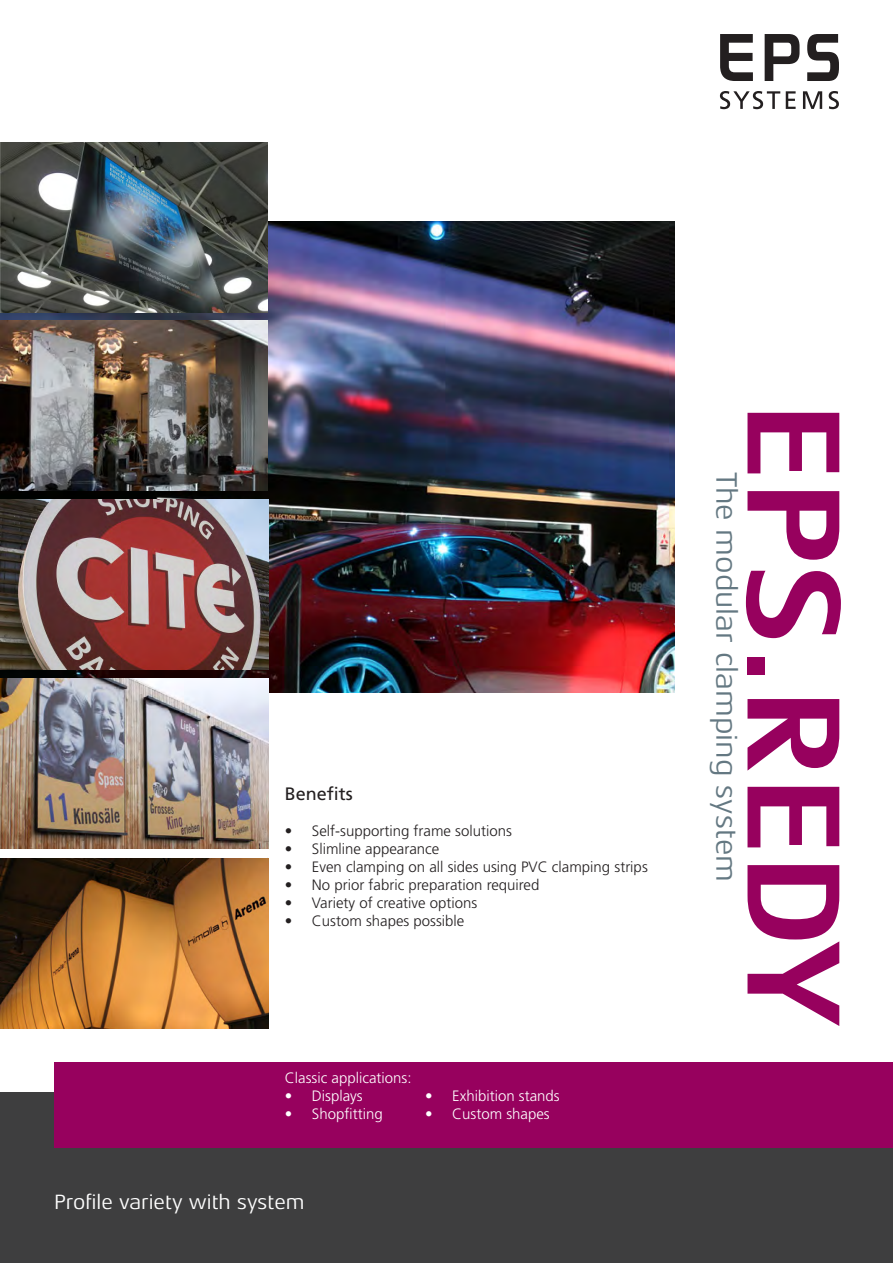
<style>
.page{position:relative;width:893px;height:1263px;background:#fff}
.page>*{position:absolute;margin:0;border:0;box-sizing:border-box;transform-origin:0 0}
.t1{font:700 135px "Aeonis LT Pro";color:#97015e}
.t2{font:30px "Aeonis LT Pro";color:#647882}
.t3{font:21px "Aeonis LT Pro";color:#fff}
.t4{font:18px "Frutiger";color:#231f20}
.t5{font:300 15px "Frutiger";color:#231f20}
.t6{font:300 15px "Frutiger";color:#fff}
</style>
<div class="page">
<img style="left:0;top:221px;width:674px;height:471px">
<img style="left:1px;top:679px;width:268px;height:170px">
<div style="left:0;top:1093px;width:893px;height:170px;background:#3e3e3f"></div>
<div style="left:54px;top:1062px;width:839px;height:85px;background:#97015e"></div>
<svg style="left:720px;top:34px;width:33px;height:47px"></svg>
<svg style="left:765px;top:34px;width:34px;height:47px"></svg>
<svg style="left:807px;top:34px;width:32px;height:47px"></svg>
<svg style="left:720px;top:91px;width:60px;height:18px"></svg>
<svg style="left:786px;top:91px;width:10px;height:18px"></svg>
<svg style="left:803px;top:91px;width:19px;height:18px"></svg>
<svg style="left:829px;top:91px;width:10px;height:18px"></svg>
<img style="left:1px;top:499px;width:268px;height:170px">
<img style="left:0;top:320px;width:268px;height:170px">
<img style="left:0;top:142px;width:268px;height:171px">
<img style="left:1px;top:858px;width:268px;height:170px">
<p class="t4" style="left:285px;top:783px;width:70px">Benefits</p>
<p class="t5" style="left:285px;top:822px;width:229px">• Self-supporting frame solutions</p>
<p class="t5" style="left:285px;top:840px;width:156px">• Slimline appearance</p>
<p class="t5" style="left:285px;top:858px;width:364px">• Even clamping on all sides using PVC clamping strips</p>
<p class="t5" style="left:285px;top:876px;width:256px">• No prior fabric preparation required</p>
<p class="t5" style="left:285px;top:894px;width:194px">• Variety of creative options</p>
<p class="t5" style="left:285px;top:912px;width:181px">• Custom shapes possible</p>
<p class="t6" style="left:285px;top:1070px;width:128px">Classic applications:</p>
<p class="t6" style="left:285px;top:1088px;width:79px">• Displays</p>
<p class="t6" style="left:285px;top:1106px;width:99px">• Shopfitting</p>
<p class="t6" style="left:425px;top:1087px;width:136px">• Exhibition stands</p>
<p class="t6" style="left:425px;top:1105px;width:126px">• Custom shapes</p>
<h3 class="t3" style="left:54px;top:1190px;width:252px">Profile variety with system</h3>
<h1 class="t1" style="left:867px;top:402px;width:626px;rotate:90deg">EPS.REDY</h1>
<h2 class="t2" style="left:743px;top:472px;width:412px;rotate:90deg">The modular clamping system</h2>
</div>
